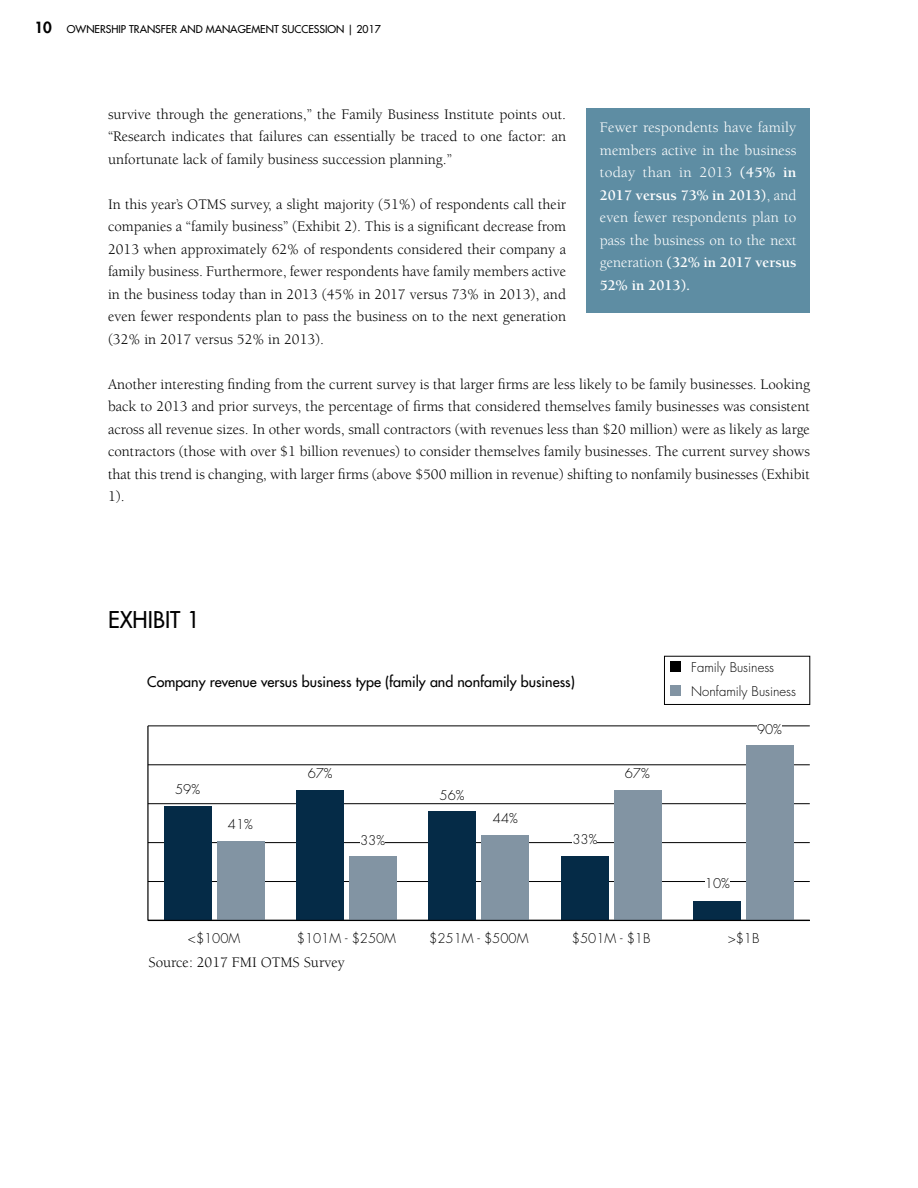
<style>
.page{position:relative;width:918px;height:1188px;background:#fff}
.page>*{position:absolute;margin:0;border:0;box-sizing:border-box;transform-origin:0 0}
.t1{font:500 22.5px "Futura Std";color:#000}
.t2{font:15px/22.5px "Berkeley Std";color:#000;text-align:justify}
.t3{font:15px/22.5px "Berkeley Std";color:#fff;text-align:justify}
.t4{font:800 15px "Futura Std";color:#000}
.t5{font:500 14.25px "Futura Std";color:#000}
.t6{font:300 13.05px/23.9px "Futura Std";color:#000}
.t7{font:500 10.5px "Futura Std";color:#000}
.s1{font-weight:700}
</style>
<div class="page">
<div style="left:586px;top:108px;width:224px;height:204px;background:#5e8da3"></div>
<hr style="left:147px;top:726px;width:2px;height:194px;background:#000">
<hr style="left:148px;top:881px;width:662px;height:1px;background:#000">
<hr style="left:148px;top:842px;width:662px;height:1px;background:#000">
<hr style="left:148px;top:803px;width:662px;height:1px;background:#000">
<hr style="left:148px;top:765px;width:662px;height:1px;background:#000">
<hr style="left:148px;top:726px;width:662px;height:1px;background:#000">
<div style="left:217px;top:841px;width:47px;height:79px;background:#8294a3"></div>
<div style="left:349px;top:856px;width:48px;height:64px;background:#8294a3"></div>
<div style="left:482px;top:835px;width:47px;height:85px;background:#8294a3"></div>
<div style="left:614px;top:790px;width:48px;height:130px;background:#8294a3"></div>
<div style="left:746px;top:745px;width:48px;height:175px;background:#8294a3"></div>
<div style="left:164px;top:806px;width:47px;height:114px;background:#052b47"></div>
<div style="left:296px;top:790px;width:48px;height:130px;background:#052b47"></div>
<div style="left:429px;top:811px;width:47px;height:109px;background:#052b47"></div>
<div style="left:561px;top:856px;width:48px;height:64px;background:#052b47"></div>
<div style="left:693px;top:901px;width:48px;height:19px;background:#052b47"></div>
<hr style="left:148px;top:920px;width:662px;height:1px;background:#000">
<div style="left:664px;top:656px;width:146px;height:49px;border:1px solid #000"></div>
<div style="left:671px;top:662px;width:10px;height:10px;background:#000"></div>
<div style="left:671px;top:685px;width:10px;height:11px;background:#8294a3"></div>
<div style="left:757px;top:725px;width:25px;height:11px;background:#fff"></div>
<div style="left:705px;top:880px;width:25px;height:10px;background:#fff"></div>
<div style="left:572px;top:835px;width:25px;height:10px;background:#fff"></div>
<div style="left:360px;top:836px;width:25px;height:11px;background:#fff"></div>
<p class="t4" style="left:34px;top:18px;width:19px">10</p>
<p class="t7" style="left:67px;top:23px;width:315px">OWNERSHIP TRANSFER AND MANAGEMENT SUCCESSION | 2017</p>
<p class="t2" style="left:108px;top:103px;width:460px">survive through the generations,” the Family Business Institute points out. “Research indicates that failures can essentially be traced to one factor: an unfortunate lack of family business succession planning.”</p>
<p class="t2" style="left:108px;top:193px;width:460px">In this year’s OTMS survey, a slight majority (51%) of respondents call their companies a “family business” (Exhibit 2). This is a significant decrease from 2013 when approximately 62% of respondents considered their company a family business. Furthermore, fewer respondents have family members active in the business today than in 2013 (45% in 2017 versus 73% in 2013), and even fewer respondents plan to pass the business on to the next generation (32% in 2017 versus 52% in 2013).</p>
<p class="t2" style="left:108px;top:373px;width:704px">Another interesting finding from the current survey is that larger firms are less likely to be family businesses. Looking back to 2013 and prior surveys, the percentage of firms that considered themselves family businesses was consistent across all revenue sizes. In other words, small contractors (with revenues less than $20 million) were as likely as large contractors (those with over $1 billion revenues) to consider themselves family businesses. The current survey shows that this trend is changing, with larger firms (above $500 million in revenue) shifting to nonfamily businesses (Exhibit 1).</p>
<p class="t3" style="left:600px;top:116px;width:198px">Fewer respondents have family members active in the business today than in 2013 <span class="s1">(45% in 2017 versus 73% in 2013)</span>, and even fewer respondents plan to pass the business on to the next generation <span class="s1">(32% in 2017 versus 52% in 2013).</span></p>
<h1 class="t1" style="left:108px;top:606px;width:94px">EXHIBIT 1</h1>
<p class="t5" style="left:147px;top:673px;width:429px">Company revenue versus business type (family and nonfamily business)</p>
<p class="t6" style="left:175px;top:777px;width:26px">59%</p>
<p class="t6" style="left:228px;top:813px;width:26px">41%</p>
<p class="t6" style="left:308px;top:761px;width:26px">67%</p>
<p class="t6" style="left:360px;top:829px;width:26px">33%</p>
<p class="t6" style="left:440px;top:783px;width:26px">56%</p>
<p class="t6" style="left:493px;top:807px;width:26px">44%</p>
<p class="t6" style="left:572px;top:827px;width:26px">33%</p>
<p class="t6" style="left:625px;top:761px;width:26px">67%</p>
<p class="t6" style="left:691px;top:656px;width:106px">Family Business<br>Nonfamily Business</p>
<p class="t6" style="left:757px;top:718px;width:26px">90%</p>
<p class="t6" style="left:705px;top:872px;width:26px">10%</p>
<p class="t6" style="left:188px;top:927px;width:54px">&lt;$100M</p>
<p class="t6" style="left:297px;top:927px;width:101px">$101M - $250M</p>
<p class="t6" style="left:429px;top:927px;width:101px">$251M - $500M</p>
<p class="t6" style="left:572px;top:927px;width:80px">$501M - $1B</p>
<p class="t6" style="left:728px;top:927px;width:33px">&gt;$1B</p>
<p class="t2" style="left:148px;top:952px;width:198px">Source: 2017 FMI OTMS Survey</p>
</div>
